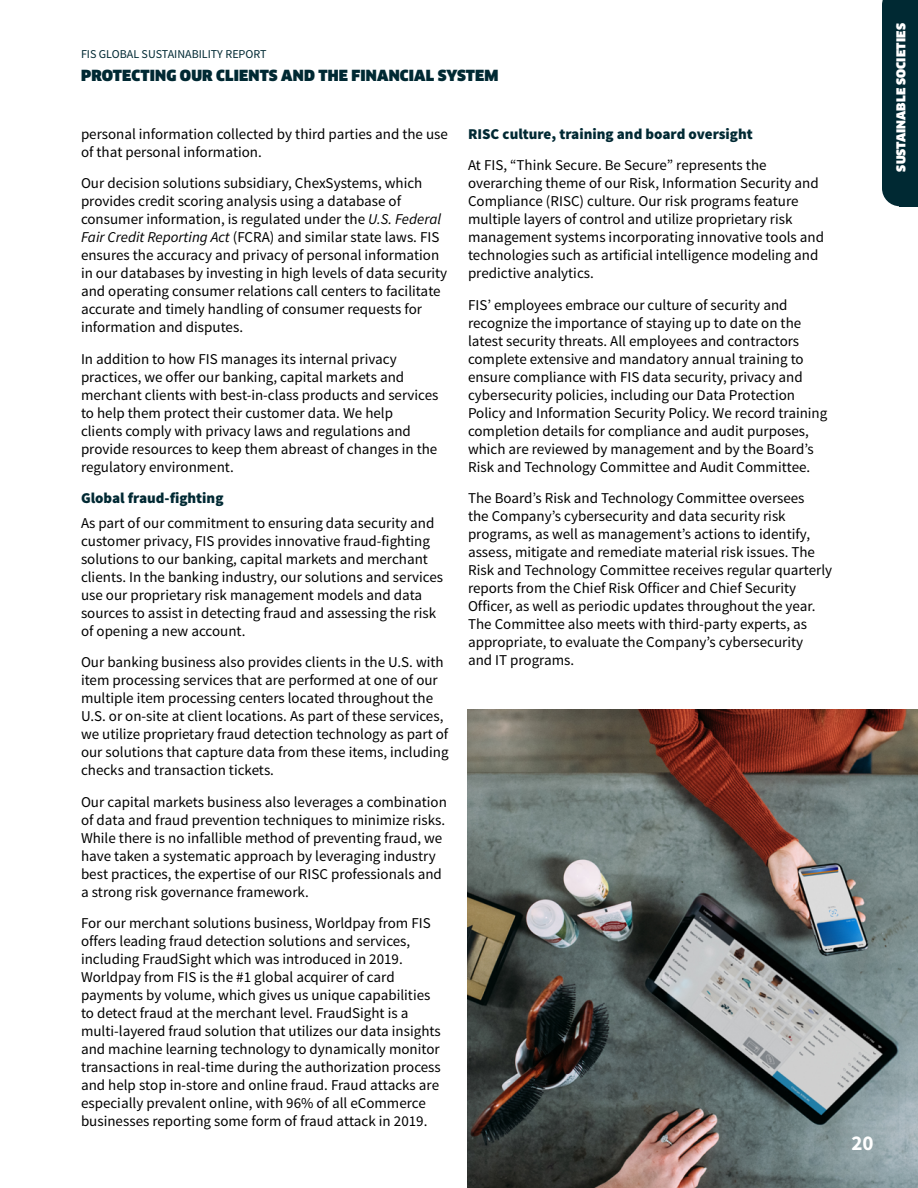
<style>
.page{position:relative;width:918px;height:1188px;background:#fff}
.page>*{position:absolute;margin:0;border:0;box-sizing:border-box;transform-origin:0 0}
.t1{font:700 21px "Source Sans Pro";color:#fff}
.t2{font:15px/18px "Source Sans Pro";color:#000}
.t3{font:900 15px "Source Sans Pro";color:#002933}
.t4{font:900 15px "Clan OT";letter-spacing:.01em;color:#002933}
.t5{font:12px "Source Sans Pro";color:#002933}
.t6{font:900 12px "Clan OT";letter-spacing:.01em;color:#fff}
.s1{font-style:italic}
</style>
<div class="page">
<img style="left:468px;top:710px;width:450px;height:478px">
<div style="left:882px;top:0;width:36px;height:206px;background:#002933"></div>
<p class="t5" style="left:81px;top:47px;width:187px">FIS GLOBAL SUSTAINABILITY REPORT</p>
<p class="t4" style="left:81px;top:67px;width:419px">PROTECTING OUR CLIENTS AND THE FINANCIAL SYSTEM</p>
<p class="t2" style="left:81px;top:125px;width:368px">personal information collected by third parties and the use of that personal information.</p>
<p class="t2" style="left:81px;top:174px;width:368px">Our decision solutions subsidiary, ChexSystems, which provides credit scoring analysis using a database of consumer information, is regulated under the <span class="s1">U.S. Federal Fair Credit Reporting Act</span> (FCRA) and similar state laws. FIS ensures the accuracy and privacy of personal information in our databases by investing in high levels of data security and operating consumer relations call centers to facilitate accurate and timely handling of consumer requests for information and disputes.</p>
<p class="t2" style="left:81px;top:350px;width:359px">In addition to how FIS manages its internal privacy practices, we offer our banking, capital markets and merchant clients with best-in-class products and services to help them protect their customer data. We help<br>clients comply with privacy laws and regulations and provide resources to keep them abreast of changes in the regulatory environment.</p>
<p class="t3" style="left:81px;top:488px;width:144px">Global fraud-fighting</p>
<p class="t2" style="left:81px;top:514px;width:364px">As part of our commitment to ensuring data security and customer privacy, FIS provides innovative fraud-fighting solutions to our banking, capital markets and merchant clients. In the banking industry, our solutions and services use our proprietary risk management models and data sources to assist in detecting fraud and assessing the risk of opening a new account.</p>
<p class="t2" style="left:81px;top:654px;width:369px">Our banking business also provides clients in the U.S. with item processing services that are performed at one of our multiple item processing centers located throughout the U.S. or on-site at client locations. As part of these services, we utilize proprietary fraud detection technology as part of our solutions that capture data from these items, including checks and transaction tickets.</p>
<p class="t2" style="left:81px;top:793px;width:367px">Our capital markets business also leverages a combination of data and fraud prevention techniques to minimize risks.<br>While there is no infallible method of preventing fraud, we have taken a systematic approach by leveraging industry best practices, the expertise of our RISC professionals and a strong risk governance framework.</p>
<p class="t2" style="left:81px;top:915px;width:361px">For our merchant solutions business, Worldpay from FIS offers leading fraud detection solutions and services, including FraudSight which was introduced in 2019.<br>Worldpay from FIS is the #1 global acquirer of card payments by volume, which gives us unique capabilities to detect fraud at the merchant level. FraudSight is a multi-layered fraud solution that utilizes our data insights and machine learning technology to dynamically monitor transactions in real-time during the authorization process and help stop in-store and online fraud. Fraud attacks are especially prevalent online, with 96% of all eCommerce businesses reporting some form of fraud attack in 2019.</p>
<p class="t3" style="left:468px;top:124px;width:286px">RISC culture, training and board oversight</p>
<p class="t2" style="left:468px;top:156px;width:358px">At FIS, “Think Secure. Be Secure” represents the overarching theme of our Risk, Information Security and Compliance (RISC) culture. Our risk programs feature multiple layers of control and utilize proprietary risk management systems incorporating innovative tools and technologies such as artificial intelligence modeling and predictive analytics.</p>
<p class="t2" style="left:468px;top:296px;width:361px">FIS’ employees embrace our culture of security and recognize the importance of staying up to date on the latest security threats. All employees and contractors complete extensive and mandatory annual training to ensure compliance with FIS data security, privacy and cybersecurity policies, including our Data Protection Policy and Information Security Policy. We record training completion details for compliance and audit purposes, which are reviewed by management and by the Board’s Risk and Technology Committee and Audit Committee.</p>
<p class="t2" style="left:468px;top:489px;width:366px">The Board’s Risk and Technology Committee oversees<br>the Company’s cybersecurity and data security risk programs, as well as management’s actions to identify, assess, mitigate and remediate material risk issues. The Risk and Technology Committee receives regular quarterly reports from the Chief Risk Officer and Chief Security Officer, as well as periodic updates throughout the year.<br>The Committee also meets with third-party experts, as appropriate, to evaluate the Company’s cybersecurity<br>and IT programs.</p>
<h1 class="t1" style="left:851px;top:1129px;width:24px">20</h1>
<p class="t6" style="left:894px;top:172px;width:150px;rotate:-90deg">SUSTAINABLE SOCIETIES</p>
</div>
